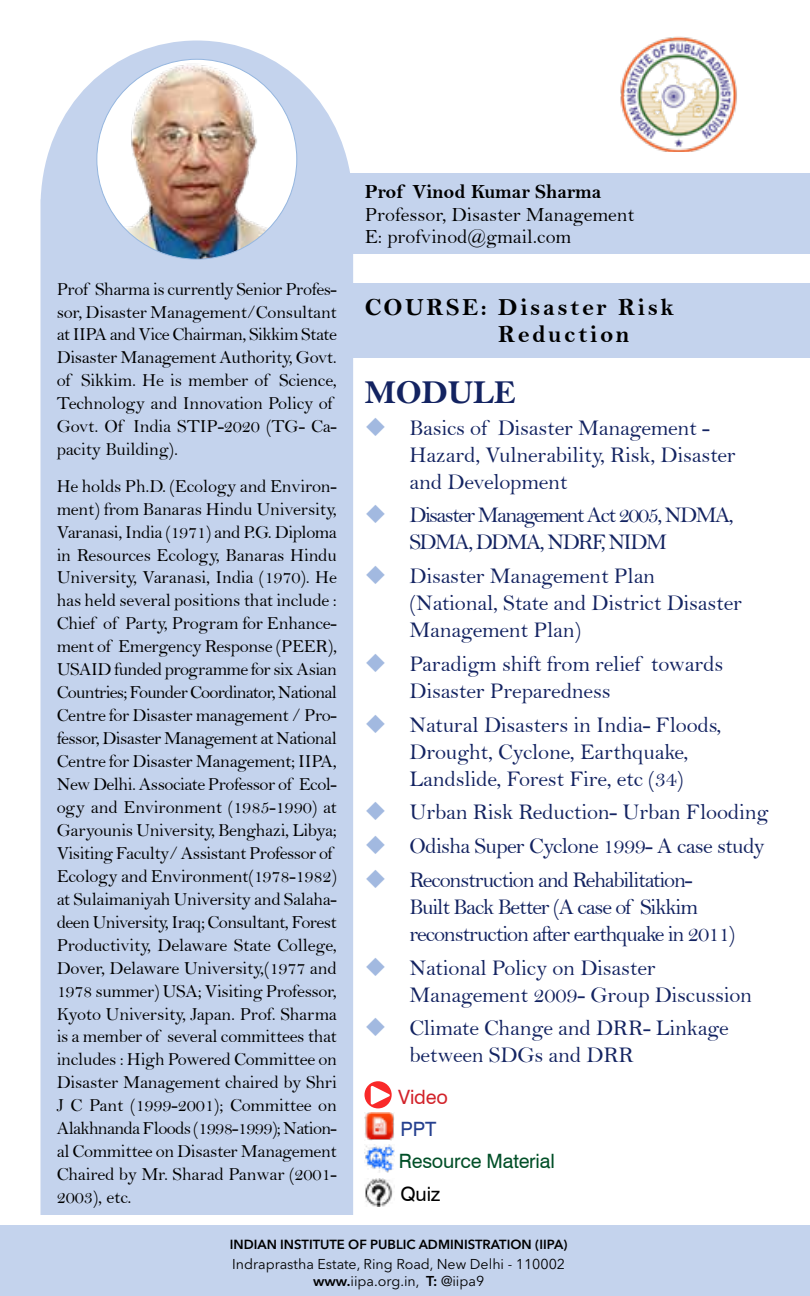
<style>
.page{position:relative;width:810px;height:1296px;background:#fff}
.page>*{position:absolute;margin:0;border:0;box-sizing:border-box;transform-origin:0 0}
.t1{font:33.75px "Bell MT Bold";letter-spacing:-.01em;color:#132361}
.t2{font:24.75px/27px "Bell MT Bold";letter-spacing:.1em;color:#000}
.t3{font:22.5px/27px "Bell";letter-spacing:-.01em;color:#132361}
.t4{font:22.5px/33.8px "Bell";letter-spacing:-.03em;color:#132361}
.t5{font:22.5px/27px "Bell";letter-spacing:-.05em;color:#132361}
.t6{font:22.5px/27px "Bell";letter-spacing:-.07em;color:#132361}
.t7{font:20.25px/22.5px "Bell";color:#000}
.t8{font:20.25px "Bell MT Bold";color:#000}
.t9{font:19.8px "Swiss 721 BT";letter-spacing:-.01em;color:#004f27}
.t10{font:19.8px "Swiss 721 BT";letter-spacing:-.01em;color:#d2232a}
.t11{font:19.8px "Swiss 721 BT";color:#000}
.t12{font:19.8px "Swiss 721 BT";color:#25408f}
.t13{font:18.45px/22.9px "Bell";letter-spacing:-.02em;color:#000}
.t14{font:14.17px/17.1px "Avenir Next LT Pro";color:#000;text-align:center}
.t15{font:600 13.05px "Avenir Next LT Pro";color:#000}
.s1{font-weight:600}
</style>
<div class="page">
<div style="left:0;top:1225px;width:810px;height:71px;background:#c4d3ed"></div>
<div style="left:40px;top:40px;width:313px;height:1175px;background:#c4d3ed"></div>
<div style="left:97px;top:59px;width:200px;height:200px;background:#fff;border-radius:50%"></div>
<img style="left:116px;top:59px;width:162px;height:200px">
<div style="left:347px;top:173px;width:463px;height:81px;background:#c4d3ed"></div>
<img style="left:620px;top:36px;width:117px;height:116px">
<div style="left:347px;top:284px;width:463px;height:74px;background:#c4d3ed"></div>
<svg style="left:365px;top:1081px;width:27px;height:27px"></svg>
<svg style="left:371px;top:1085px;width:19px;height:20px"></svg>
<img style="left:364px;top:1113px;width:30px;height:27px">
<img style="left:365px;top:1179px;width:28px;height:27px">
<img style="left:364px;top:1145px;width:30px;height:28px">
<p class="t13" style="left:57px;top:277px;width:282px">Prof Sharma is currently Senior Profes&shy;sor, Disaster Management/Consultant at IIPA and Vice Chairman, Sikkim State Disaster Management Authority, Govt. of Sikkim. He is member of Science, Technology and Innovation Policy of Govt. Of India STIP-2020 (TG- Ca&shy;pacity Building).</p>
<p class="t13" style="left:57px;top:474px;width:282px">He holds Ph.D. (Ecology and Environ&shy;ment) from Banaras Hindu University, Varanasi, India (1971) and P.G. Diploma in Resources Ecology, Banaras Hindu University, Varanasi, India (1970). He has held several positions that include :<br>Chief of Party, Program for Enhance&shy;ment of Emergency Response (PEER), USAID funded programme for six Asian Countries; Founder Coordinator, National Centre for Disaster management / Pro&shy;fessor, Disaster Management at National Centre for Disaster Management; IIPA, New Delhi. Associate Professor of Ecol&shy;ogy and Environment (1985-1990) at Garyounis University, Benghazi, Libya; Visiting Faculty/ Assistant Professor of Ecology and Environment(1978-1982) at Sulaimaniyah University and Salaha&shy;deen University, Iraq; Consultant, Forest Productivity, Delaware State College, Dover, Delaware University,(1977 and 1978 summer) USA; Visiting Professor, Kyoto University, Japan. Prof. Sharma is a member of several committees that includes : High Powered Committee on Disaster Management chaired by Shri J C Pant (1999-2001); Committee on Alakhnanda Floods (1998-1999); Nation&shy;al Committee on Disaster Management Chaired by Mr. Sharad Panwar (2001- 2003), etc.</p>
<p class="t8" style="left:365px;top:180px;width:238px">Prof Vinod Kumar Sharma</p>
<p class="t7" style="left:365px;top:203px;width:271px">Professor, Disaster Management<br>E: profvinod@gmail.com</p>
<h2 class="t2" style="left:498px;top:294px;width:177px;text-indent:-134px">COURSE: Disaster Risk<br>Reduction</h2>
<h1 class="t1" style="left:364px;top:372px;width:153px">MODULE</h1>
<p class="t3" style="left:410px;top:414px;width:328px">Basics of Disaster Management -<br>Hazard, Vulnerability, Risk, Disaster and Development</p>
<p class="t6" style="left:410px;top:502px;width:326px">Disaster Management Act 2005, NDMA,<br>SDMA, DDMA, NDRF, NIDM</p>
<p class="t3" style="left:410px;top:562px;width:334px">Disaster Management Plan (National, State and District Disaster<br>Management Plan)</p>
<p class="t3" style="left:410px;top:650px;width:315px">Paradigm shift from relief towards<br>Disaster Preparedness</p>
<p class="t3" style="left:410px;top:711px;width:314px">Natural Disasters in India- Floods,<br>Drought, Cyclone, Earthquake,<br>Landslide, Forest Fire, etc (34)</p>
<p class="t4" style="left:410px;top:795px;width:361px">Urban Risk Reduction- Urban Flooding<br>Odisha Super Cyclone 1999- A case study<br>Reconstruction and Rehabilitation-</p>
<p class="t5" style="left:410px;top:893px;width:327px">Built Back Better (A case of Sikkim reconstruction after earthquake in 2011)</p>
<p class="t3" style="left:410px;top:954px;width:344px">National Policy on Disaster<br>Management 2009- Group Discussion</p>
<p class="t3" style="left:410px;top:1015px;width:321px">Climate Change and DRR- Linkage between SDGs and DRR</p>
<p class="t10" style="left:398px;top:1085px;width:51px">Video</p>
<p class="t12" style="left:401px;top:1117px;width:37px">PPT</p>
<p class="t9" style="left:399px;top:1149px;width:158px">Resource Material</p>
<p class="t11" style="left:401px;top:1182px;width:41px">Quiz</p>
<p class="t15" style="left:230px;top:1237px;width:339px">INDIAN INSTITUTE OF PUBLIC ADMINISTRATION (IIPA)</p>
<p class="t14" style="left:232px;top:1255px;width:334px">Indraprastha Estate, Ring Road, New Delhi - 110002 <span class="s1">www.</span>iipa.org.in, <span class="s1">T:</span> @iipa9</p>
</div>
